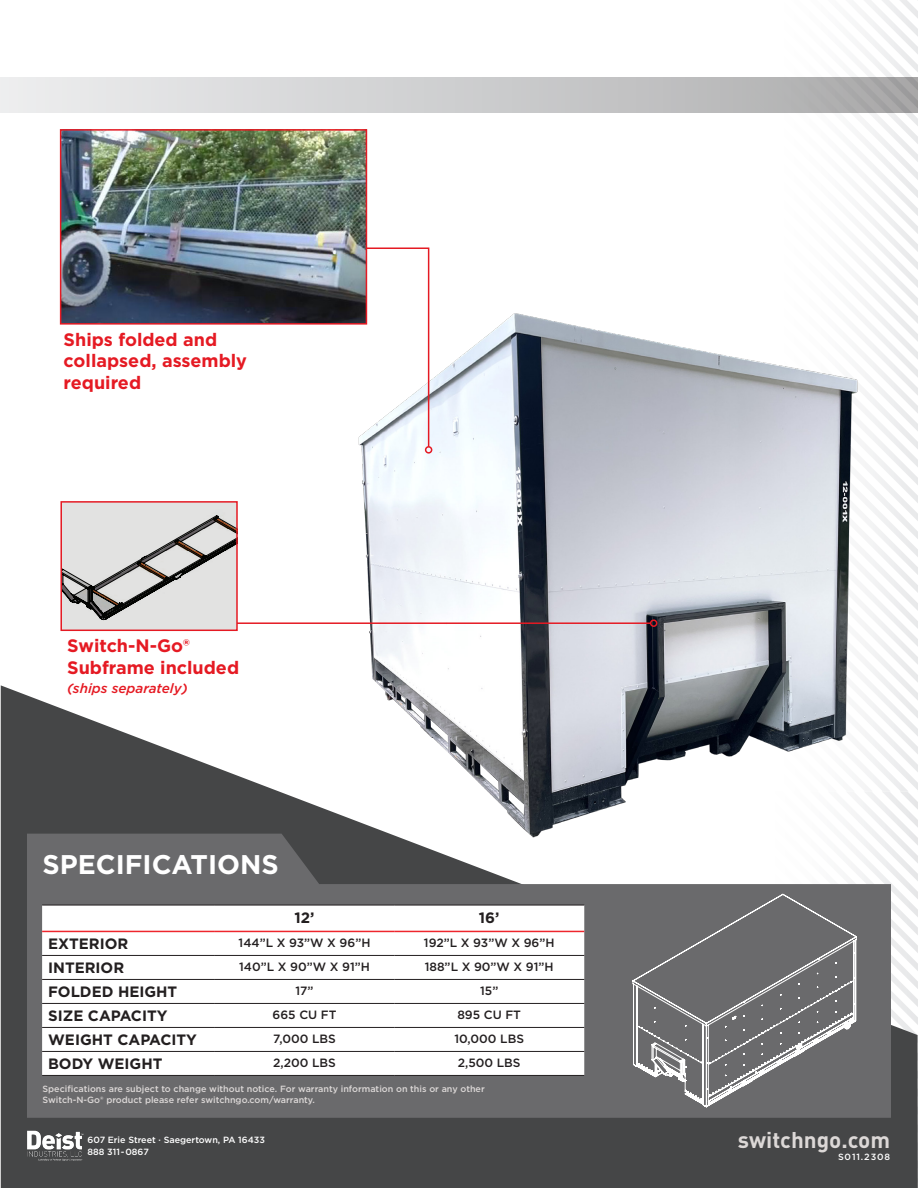
<style>
.page{position:relative;width:918px;height:1188px;background:#fff}
.page>*{position:absolute;margin:0;border:0;box-sizing:border-box;transform-origin:0 0}
.t1{font:700 27px "Gotham";color:#fff}
.t2{font:700 22.5px "DIN";color:#dcd8d7}
.t3{font:700 18px/21.6px "Gotham";color:#e51a23}
.t4{font:700 15px "Gotham";color:#231f20}
.t5{font:italic 500 13.5px "Gotham";color:#e51a23}
.t6{font:500 12px "Gotham";color:#231f20}
.t7{font:500 9px/10.8px "Gotham";color:#dcd8d7}
.t8{font:500 9px/12px "Gotham";color:#fff}
.t9{font:500 9px "Gotham";letter-spacing:.1em;color:#fff}
</style>
<div class="page">
<img style="left:865px;top:4px;width:53px;height:18px">
<img style="left:865px;top:22px;width:53px;height:18px">
<img style="left:865px;top:40px;width:53px;height:18px">
<img style="left:865px;top:58px;width:53px;height:18px">
<img style="left:821px;top:255px;width:97px;height:18px">
<img style="left:821px;top:273px;width:97px;height:18px">
<img style="left:868px;top:291px;width:50px;height:18px">
<img style="left:870px;top:363px;width:48px;height:18px">
<img style="left:870px;top:381px;width:48px;height:18px">
<img style="left:870px;top:399px;width:48px;height:18px">
<img style="left:870px;top:417px;width:48px;height:18px">
<img style="left:870px;top:578px;width:48px;height:18px">
<img style="left:870px;top:596px;width:48px;height:18px">
<img style="left:870px;top:614px;width:48px;height:68px">
<img style="left:870px;top:632px;width:39px;height:53px">
<img style="left:870px;top:650px;width:21px;height:35px">
<img style="left:361px;top:299px;width:509px;height:386px">
<svg style="left:1px;top:685px;width:917px;height:503px;fill:#454647"></svg>
<svg style="left:27px;top:834px;width:864px;height:284px;fill:#6a6a6c"></svg>
<div style="left:0;top:78px;width:918px;height:34px;background:linear-gradient(to right,#eff0f1,#aaa)"></div>
<img style="left:27px;top:1126px;width:56px;height:42px">
<svg style="left:42px;top:906px;width:542px;height:169px"></svg>
<hr style="left:42px;top:1003px;width:173px;height:1px;background:#231f20">
<hr style="left:215px;top:1003px;width:179px;height:1px;background:#231f20">
<hr style="left:394px;top:1003px;width:190px;height:1px;background:#231f20">
<hr style="left:42px;top:1075px;width:173px;height:1px;background:#231f20">
<hr style="left:215px;top:1075px;width:179px;height:1px;background:#231f20">
<hr style="left:394px;top:1075px;width:190px;height:1px;background:#231f20">
<hr style="left:42px;top:955px;width:173px;height:1px;background:#231f20">
<hr style="left:215px;top:955px;width:179px;height:1px;background:#231f20">
<hr style="left:394px;top:955px;width:190px;height:1px;background:#231f20">
<hr style="left:42px;top:979px;width:173px;height:1px;background:#231f20">
<hr style="left:215px;top:979px;width:179px;height:1px;background:#231f20">
<hr style="left:394px;top:979px;width:190px;height:1px;background:#231f20">
<hr style="left:42px;top:1027px;width:173px;height:1px;background:#231f20">
<hr style="left:215px;top:1027px;width:179px;height:1px;background:#231f20">
<hr style="left:394px;top:1027px;width:190px;height:1px;background:#231f20">
<hr style="left:42px;top:1051px;width:173px;height:1px;background:#231f20">
<hr style="left:215px;top:1051px;width:179px;height:1px;background:#231f20">
<hr style="left:394px;top:1051px;width:190px;height:1px;background:#231f20">
<hr style="left:42px;top:905px;width:173px;height:1px;background:#231f20">
<hr style="left:215px;top:905px;width:179px;height:1px;background:#231f20">
<hr style="left:394px;top:905px;width:190px;height:1px;background:#231f20">
<hr style="left:42px;top:931px;width:173px;height:1px;background:#ee262d">
<hr style="left:215px;top:931px;width:179px;height:1px;background:#ee262d">
<hr style="left:394px;top:931px;width:190px;height:1px;background:#ee262d">
<hr style="left:232px;top:622px;width:419px;height:2px;background:#e51a23">
<div style="left:650px;top:619px;width:7px;height:8px;border:2px solid #e51a23;border-radius:50%"></div>
<div style="left:63px;top:506px;width:172px;height:122px;background:#e2e2e1"></div>
<svg style="left:63px;top:515px;width:172px;height:105px;background:#c3c2c1"></svg>
<div style="left:60px;top:501px;width:178px;height:130px;border:2px solid #e51a23"></div>
<svg style="left:358px;top:247px;width:72px;height:201px"></svg>
<div style="left:425px;top:446px;width:7px;height:8px;border:2px solid #e51a23;border-radius:50%"></div>
<img style="left:63px;top:132px;width:301px;height:190px">
<div style="left:60px;top:129px;width:307px;height:196px;border:2px solid #e51a23"></div>
<svg style="left:633px;top:894px;width:224px;height:213px;background:#777779"></svg>
<h3 class="t3" style="left:64px;top:329px;width:185px">Ships folded and collapsed, assembly required</h3>
<h3 class="t3" style="left:67px;top:635px;width:173px">Switch-N-Go®<br>Subframe included</h3>
<h3 class="t5" style="left:67px;top:680px;width:122px">(ships separately)</h3>
<h1 class="t1" style="left:43px;top:847px;width:238px">SPECIFICATIONS</h1>
<h3 class="t4" style="left:295px;top:908px;width:21px">12’</h3>
<h3 class="t4" style="left:479px;top:908px;width:22px">16’</h3>
<h3 class="t4" style="left:48px;top:934px;width:82px">EXTERIOR</h3>
<h3 class="t6" style="left:239px;top:935px;width:133px">144”L X 93”W X 96”H</h3>
<h3 class="t6" style="left:424px;top:935px;width:132px">192”L X 93”W X 96”H</h3>
<h3 class="t4" style="left:48px;top:958px;width:78px">INTERIOR</h3>
<h3 class="t6" style="left:239px;top:959px;width:132px">140”L X 90”W X 91”H</h3>
<h3 class="t6" style="left:425px;top:959px;width:130px">188”L X 90”W X 91”H</h3>
<h3 class="t4" style="left:48px;top:982px;width:131px">FOLDED HEIGHT</h3>
<h3 class="t6" style="left:296px;top:983px;width:20px">17”</h3>
<h3 class="t6" style="left:480px;top:983px;width:20px">15”</h3>
<h3 class="t4" style="left:48px;top:1006px;width:121px">SIZE CAPACITY</h3>
<h3 class="t6" style="left:273px;top:1007px;width:65px">665 CU FT</h3>
<h3 class="t6" style="left:457px;top:1007px;width:65px">895 CU FT</h3>
<h3 class="t4" style="left:48px;top:1030px;width:150px">WEIGHT CAPACITY</h3>
<h3 class="t6" style="left:273px;top:1031px;width:64px">7,000 LBS</h3>
<h3 class="t6" style="left:454px;top:1031px;width:71px">10,000 LBS</h3>
<h3 class="t4" style="left:48px;top:1054px;width:116px">BODY WEIGHT</h3>
<h3 class="t6" style="left:273px;top:1055px;width:64px">2,200 LBS</h3>
<h3 class="t6" style="left:458px;top:1055px;width:64px">2,500 LBS</h3>
<p class="t7" style="left:43px;top:1084px;width:444px">Specifications are subject to change without notice. For warranty information on this or any other<br>Switch-N-Go® product please refer switchngo.com/warranty.</p>
<p class="t8" style="left:88px;top:1134px;width:179px">607 Erie Street · Saegertown, PA 16433<br>888 311-0867</p>
<h2 class="t2" style="left:738px;top:1126px;width:154px">switchngo.com</h2>
<p class="t9" style="left:838px;top:1151px;width:54px">S011.2308</p>
</div>
